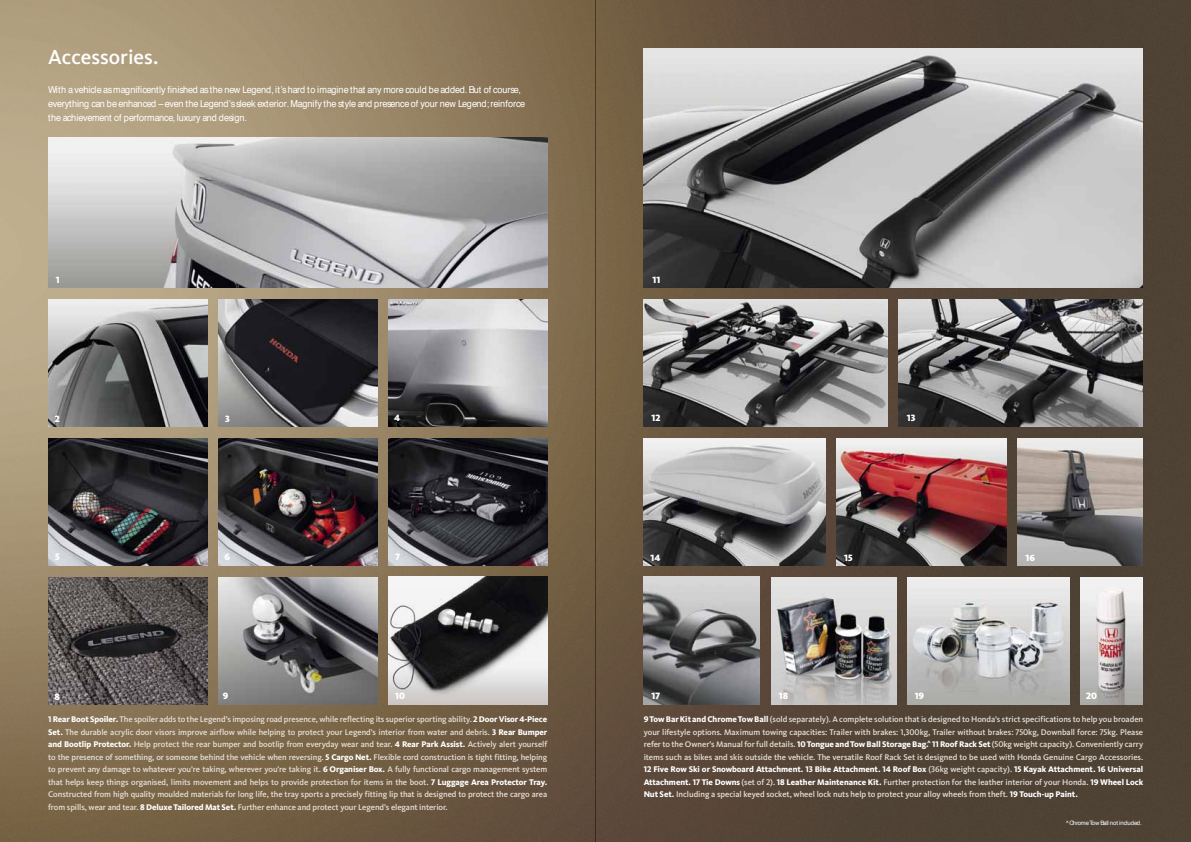
<style>
.page{position:relative;width:1191px;height:842px;background:#fff}
.page>*{position:absolute;margin:0;border:0;box-sizing:border-box;transform-origin:0 0}
.t1{font:500 21px "Kievit";color:#fff}
.t2{font:9.5px/14px "Helvetica";letter-spacing:-.005em;color:#fff;scale:.96 1}
.t3{font:9.5px "Kievit Black SC";color:#fff}
.t4{font:500 8.5px/12.5px "Kievit";letter-spacing:-.01em;color:#e6e0d7;text-align:justify}
.t5{font:6px "Helvetica";letter-spacing:-.025em;color:#fff}
.s1{font-family:"Kievit Extra Bold SC";font-weight:400;color:#fff}
.s2{font-weight:800;color:#fff}
.s3{font-family:"Kievit Medium SC";font-weight:400}
</style>
<div class="page">
<img style="left:0;top:1px;width:1190px;height:841px">
<img style="left:48px;top:138px;width:499px;height:150px">
<img style="left:643px;top:48px;width:499px;height:240px">
<img style="left:899px;top:299px;width:243px;height:128px">
<img style="left:643px;top:299px;width:244px;height:128px">
<img style="left:643px;top:438px;width:182px;height:128px">
<img style="left:836px;top:438px;width:170px;height:128px">
<img style="left:1018px;top:438px;width:124px;height:128px">
<img style="left:388px;top:577px;width:159px;height:127px">
<img style="left:218px;top:577px;width:159px;height:128px">
<img style="left:1080px;top:577px;width:62px;height:128px">
<img style="left:771px;top:577px;width:125px;height:128px">
<img style="left:907px;top:577px;width:162px;height:128px">
<img style="left:48px;top:438px;width:159px;height:128px">
<img style="left:218px;top:438px;width:159px;height:128px">
<img style="left:388px;top:438px;width:159px;height:127px">
<img style="left:218px;top:299px;width:159px;height:128px">
<img style="left:48px;top:299px;width:159px;height:128px">
<img style="left:643px;top:577px;width:117px;height:127px">
<img style="left:388px;top:299px;width:159px;height:128px">
<img style="left:48px;top:577px;width:159px;height:128px">
<h1 class="t1" style="left:48px;top:45px;width:112px">Accessories.</h1>
<p class="t2" style="left:48px;top:83px;width:498px">With a vehicle as magnificently finished as the new Legend, it’s hard to imagine that any more could be added. But of course, everything can be enhanced – even the Legend’s sleek exterior. Magnify the style and presence of your new Legend; reinforce the achievement of performance, luxury and design.</p>
<p class="t3" style="left:56px;top:274px;width:5px">1</p>
<p class="t3" style="left:652px;top:274px;width:9px">11</p>
<p class="t3" style="left:55px;top:413px;width:7px">2</p>
<p class="t3" style="left:225px;top:413px;width:6px">3</p>
<p class="t3" style="left:394px;top:412px;width:8px">4</p>
<p class="t3" style="left:651px;top:412px;width:11px">12</p>
<p class="t3" style="left:907px;top:412px;width:10px">13</p>
<p class="t3" style="left:55px;top:551px;width:6px">5</p>
<p class="t3" style="left:224px;top:551px;width:7px">6</p>
<p class="t3" style="left:395px;top:551px;width:6px">7</p>
<p class="t3" style="left:650px;top:552px;width:11px">14</p>
<p class="t3" style="left:844px;top:552px;width:10px">15</p>
<p class="t3" style="left:1025px;top:552px;width:11px">16</p>
<p class="t3" style="left:55px;top:691px;width:7px">8</p>
<p class="t3" style="left:223px;top:690px;width:7px">9</p>
<p class="t3" style="left:395px;top:690px;width:11px">10</p>
<p class="t3" style="left:651px;top:690px;width:10px">17</p>
<p class="t3" style="left:778px;top:690px;width:11px">18</p>
<p class="t3" style="left:914px;top:690px;width:11px">19</p>
<p class="t3" style="left:1086px;top:690px;width:13px">20</p>
<p class="t4" style="left:48px;top:713px;width:500px"><span class="s1">1</span> <span class="s2">Rear Boot Spoiler.</span> The spoiler adds to the Legend’s imposing road presence, while reflecting its superior sporting ability. <span class="s1">2</span> <span class="s2">Door Visor</span> <span class="s1">4</span><span class="s2">-Piece Set.</span> The durable acrylic door visors improve airflow while helping to protect your Legend’s interior from water and debris. <span class="s1">3</span> <span class="s2">Rear Bumper and Bootlip Protector.</span> Help protect the rear bumper and bootlip from everyday wear and tear. <span class="s1">4</span> <span class="s2">Rear Park Assist.</span> Actively alert yourself to the presence of something, or someone behind the vehicle when reversing. <span class="s1">5</span> <span class="s2">Cargo Net.</span> Flexible cord construction is tight fitting, helping to prevent any damage to whatever you’re taking, wherever you’re taking it. <span class="s2">6 Organiser Box.</span> A fully functional cargo management system that helps keep things organised, limits movement and helps to provide protection for items in the boot. <span class="s1">7</span> <span class="s2">Luggage Area Protector Tray.<br></span>Constructed from high quality moulded materials for long life, the tray sports a precisely fitting lip that is designed to protect the cargo area from spills, wear and tear. <span class="s1">8</span> <span class="s2">Deluxe Tailored Mat Set.</span> Further enhance and protect your Legend’s elegant interior.</p>
<p class="t4" style="left:643px;top:713px;width:501px"><span class="s1">9</span> <span class="s2">Tow Bar Kit and Chrome Tow Ball</span> (sold separately). A complete solution that is designed to Honda’s strict specifications to help you broaden your lifestyle options. Maximum towing capacities: Trailer with brakes: <span class="s3">1,300</span>kg, Trailer without brakes: <span class="s3">750</span>kg, Downball force: <span class="s3">75</span>kg. Please refer to the Owner’s Manual for full details. <span class="s1">10</span> <span class="s2">Tongue and Tow Ball Storage Bag.</span><sup>^</sup> <span class="s1">11</span> <span class="s2">Roof Rack Set</span> (<span class="s3">50</span>kg weight capacity). Conveniently carry items such as bikes and skis outside the vehicle. The versatile Roof Rack Set is designed to be used with Honda Genuine Cargo Accessories.<br><span class="s1">12</span> <span class="s2">Five Row Ski or Snowboard Attachment.</span> <span class="s1">13</span> <span class="s2">Bike Attachment.</span> <span class="s1">14</span> <span class="s2">Roof Box</span> (<span class="s3">36</span>kg weight capacity). <span class="s1">15</span> <span class="s2">Kayak Attachment.</span> <span class="s1">16</span> <span class="s2">Universal Attachment.</span> <span class="s1">17</span> <span class="s2">Tie Downs</span> (set of <span class="s3">2</span>). <span class="s1">18</span> <span class="s2">Leather Maintenance Kit.</span> Further protection for the leather interior of your Honda. <span class="s1">19</span> <span class="s2">Wheel Lock Nut Set</span><span class="s1">.</span> Including a special keyed socket, wheel lock nuts help to protect your alloy wheels from theft. <span class="s1">19</span> <span class="s2">Touch-up Paint.</span></p>
<p class="t5" style="left:1066px;top:820px;width:77px">^Chrome Tow Ball not included.</p>
</div>
